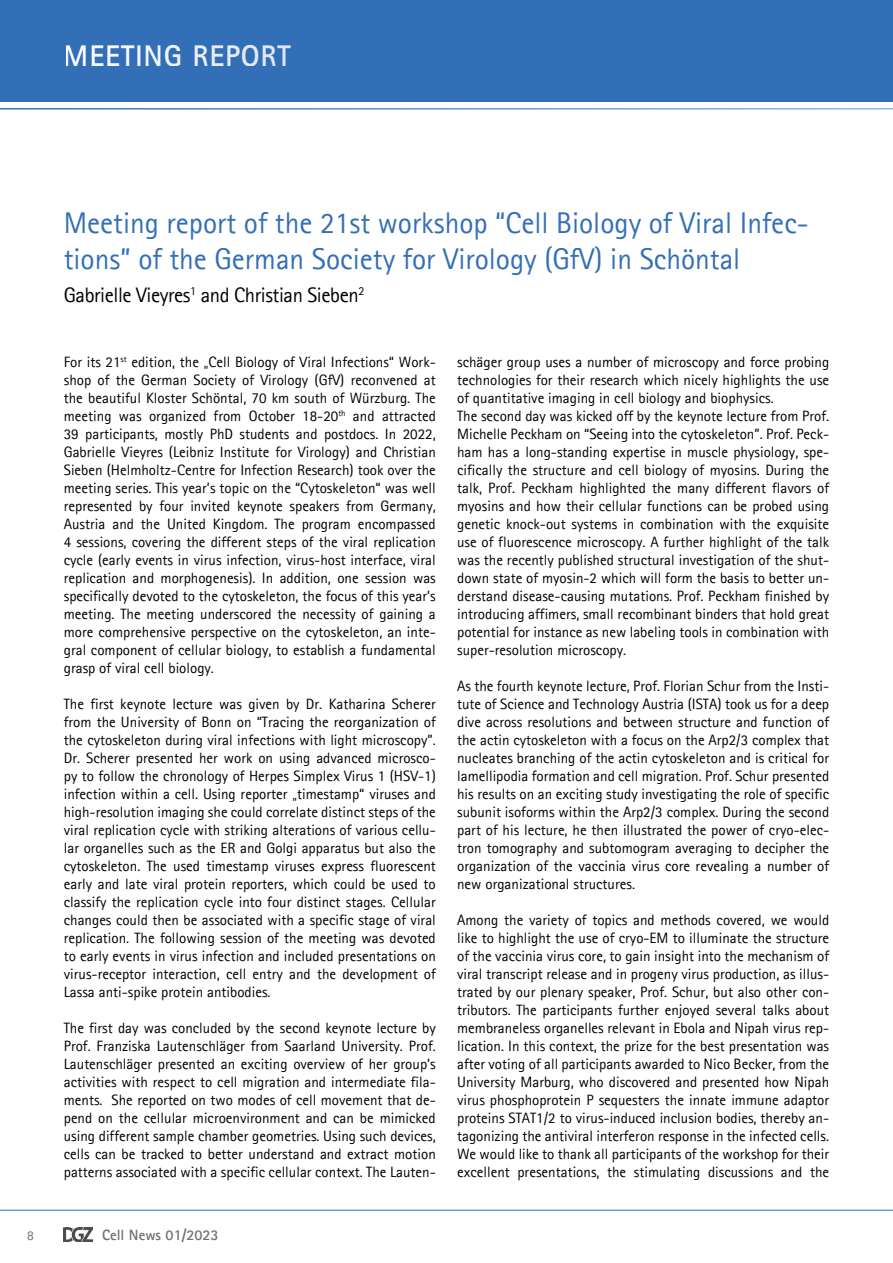
<style>
.page{position:relative;width:893px;height:1263px;background:#fff}
.page>*{position:absolute;margin:0;border:0;box-sizing:border-box;transform-origin:0 0}
.Headline{font:30px/36px "Agfa Rotis Sans Serif";color:#336fb6}
.t1{font:700 30px "Agfa Rotis Sans Serif";letter-spacing:.025em;color:#fff}
.Author{font:21px "Agfa Rotis Sans Serif";letter-spacing:-.02em;color:#000}
.Fließtext{font:15px/18px "Agfa Rotis Sans Serif";color:#000;text-align:justify}
.t2{font:700 15px "Agfa Rotis Sans Serif";color:#706f6f}
.t3{font:13.5px "Agfa Rotis Sans Serif";color:#706f6f}
</style>
<div class="page">
<div style="left:0;top:0;width:893px;height:102px;background:#336fb6"></div>
<hr style="left:0;top:108px;width:893px;height:2px;background:#336fb6">
<hr style="left:0;top:1210px;width:893px;height:1px;background:#336fb6">
<img style="left:64px;top:1228px;width:28px;height:13px">
<h1 class="t1" style="left:64px;top:37px;width:228px">MEETING REPORT</h1>
<p class="Headline" style="left:64px;top:205px;width:746px">Meeting report of the 21st workshop “Cell Biology of Viral Infec&shy;tions” of the German Society for Virology (GfV) in Schöntal</p>
<p class="Author" style="left:64px;top:282px;width:302px">Gabrielle Vieyres<sup>1</sup> and Christian Sieben<sup>2</sup></p>
<p class="Fließtext" style="left:64px;top:352px;width:374px">For its 21<sup>st</sup> edition, the „Cell Biology of Viral Infections“ Work&shy;shop of the German Society of Virology (GfV) reconvened at the beautiful Kloster Schöntal, 70 km south of Würzburg. The meeting was organized from October 18-20<sup>th</sup> and attracted 39 participants, mostly PhD students and postdocs. In 2022, Gabrielle Vieyres (Leibniz Institute for Virology) and Christian Sieben (Helmholtz-Centre for Infection Research) took over the meeting series. This year’s topic on the “Cytoskeleton“ was well represented by four invited keynote speakers from Germany, Austria and the United Kingdom. The program encompassed 4 sessions, covering the different steps of the viral replication cycle (early events in virus infection, virus-host interface, viral replication and morphogenesis). In addition, one session was specifically devoted to the cytoskeleton, the focus of this year’s meeting. The meeting underscored the necessity of gaining a more comprehensive perspective on the cytoskeleton, an inte&shy;gral component of cellular biology, to establish a fundamental grasp of viral cell biology.</p>
<p class="Fließtext" style="left:64px;top:694px;width:374px">The first keynote lecture was given by Dr. Katharina Scherer from the University of Bonn on “Tracing the reorganization of the cytoskeleton during viral infections with light microscopy”.<br>Dr. Scherer presented her work on using advanced microsco&shy;py to follow the chronology of Herpes Simplex Virus 1 (HSV-1) infection within a cell. Using reporter „timestamp“ viruses and high-resolution imaging she could correlate distinct steps of the viral replication cycle with striking alterations of various cellu&shy;lar organelles such as the ER and Golgi apparatus but also the cytoskeleton. The used timestamp viruses express fluorescent early and late viral protein reporters, which could be used to classify the replication cycle into four distinct stages. Cellular changes could then be associated with a specific stage of viral replication. The following session of the meeting was devoted to early events in virus infection and included presentations on virus-receptor interaction, cell entry and the development of Lassa anti-spike protein antibodies.</p>
<p class="Fließtext" style="left:64px;top:1018px;width:374px">The first day was concluded by the second keynote lecture by Prof. Franziska Lautenschläger from Saarland University. Prof.<br>Lautenschläger presented an exciting overview of her group’s activities with respect to cell migration and intermediate fila&shy;ments. She reported on two modes of cell movement that de&shy;pend on the cellular microenvironment and can be mimicked using different sample chamber geometries. Using such devices, cells can be tracked to better understand and extract motion patterns associated with a specific cellular context. The Lauten-</p>
<p class="t3" style="left:27px;top:1227px;width:8px">8</p>
<p class="t2" style="left:102px;top:1225px;width:118px">Cell News 01/2023</p>
<p class="Fließtext" style="left:457px;top:352px;width:374px">schäger group uses a number of microscopy and force probing technologies for their research which nicely highlights the use of quantitative imaging in cell biology and biophysics.</p>
<p class="Fließtext" style="left:457px;top:406px;width:374px">The second day was kicked off by the keynote lecture from Prof.<br>Michelle Peckham on “Seeing into the cytoskeleton”. Prof. Peck&shy;ham has a long-standing expertise in muscle physiology, spe&shy;cifically the structure and cell biology of myosins. During the talk, Prof. Peckham highlighted the many different flavors of myosins and how their cellular functions can be probed using genetic knock-out systems in combination with the exquisite use of fluorescence microscopy. A further highlight of the talk was the recently published structural investigation of the shut&shy;down state of myosin-2 which will form the basis to better un&shy;derstand disease-causing mutations. Prof. Peckham finished by introducing affimers, small recombinant binders that hold great potential for instance as new labeling tools in combination with super-resolution microscopy.</p>
<p class="Fließtext" style="left:457px;top:676px;width:374px">As the fourth keynote lecture, Prof. Florian Schur from the Insti&shy;tute of Science and Technology Austria (ISTA) took us for a deep dive across resolutions and between structure and function of the actin cytoskeleton with a focus on the Arp2/3 complex that nucleates branching of the actin cytoskeleton and is critical for lamellipodia formation and cell migration. Prof. Schur presented his results on an exciting study investigating the role of specific subunit isoforms within the Arp2/3 complex. During the second part of his lecture, he then illustrated the power of cryo-elec&shy;tron tomography and subtomogram averaging to decipher the organization of the vaccinia virus core revealing a number of new organizational structures.</p>
<p class="Fließtext" style="left:457px;top:910px;width:374px">Among the variety of topics and methods covered, we would like to highlight the use of cryo-EM to illuminate the structure of the vaccinia virus core, to gain insight into the mechanism of viral transcript release and in progeny virus production, as illus&shy;trated by our plenary speaker, Prof. Schur, but also other con&shy;tributors. The participants further enjoyed several talks about membraneless organelles relevant in Ebola and Nipah virus rep&shy;lication. In this context, the prize for the best presentation was after voting of all participants awarded to Nico Becker, from the University Marburg, who discovered and presented how Nipah virus phosphoprotein P sequesters the innate immune adaptor proteins STAT1/2 to virus-induced inclusion bodies, thereby an&shy;tagonizing the antiviral interferon response in the infected cells.</p>
<p class="Fließtext" style="left:457px;top:1144px;width:374px">We would like to thank all participants of the workshop for their excellent presentations, the stimulating discussions and the</p>
</div>
